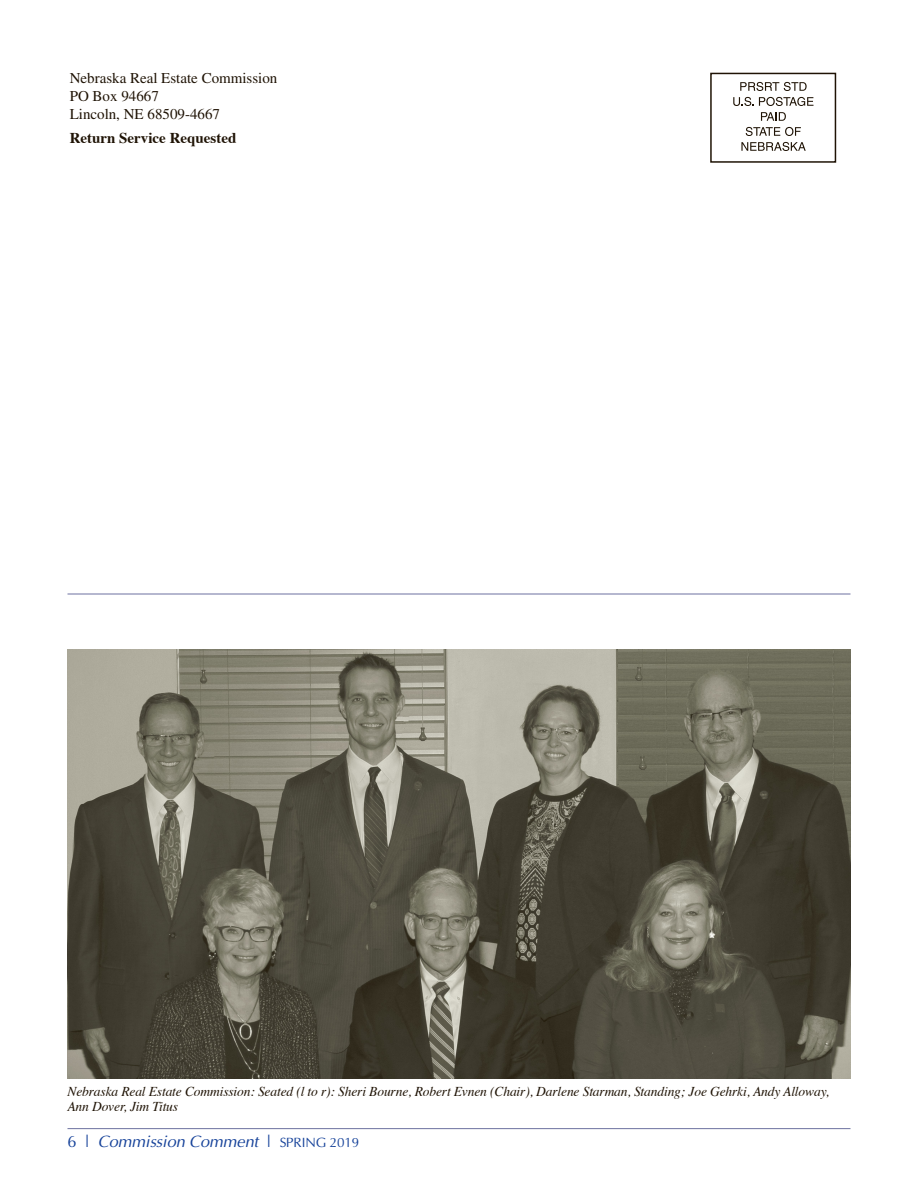
<style>
.page{position:relative;width:918px;height:1188px;background:#fff}
.page>*{position:absolute;margin:0;border:0;box-sizing:border-box;transform-origin:0 0}
.t1{font:italic 16.5px "Optima";letter-spacing:-.005em;color:#17439a}
.t2{font:15px/18px "Times";color:#1f1305}
.t3{font:700 15px "Times";color:#1f1305}
.t4{font:italic 13.5px/15px "Times";letter-spacing:-.01em;color:#1f1305}
.s1{font-style:normal}
.s2{font-style:normal;font-size:13.5px}
</style>
<div class="page">
<hr style="left:68px;top:593px;width:782px;height:2px;background:#7d81aa">
<hr style="left:68px;top:1128px;width:782px;height:1px;background:#7d81aa">
<svg style="left:740px;top:82px;width:67px;height:9px"></svg>
<svg style="left:733px;top:97px;width:80px;height:9px"></svg>
<svg style="left:761px;top:112px;width:25px;height:9px"></svg>
<svg style="left:746px;top:127px;width:55px;height:9px"></svg>
<svg style="left:741px;top:142px;width:65px;height:9px"></svg>
<div style="left:710px;top:73px;width:126px;height:90px;border:2px solid #1f1305"></div>
<img style="left:68px;top:649px;width:782px;height:429px">
<p class="t2" style="left:70px;top:70px;width:209px">Nebraska Real Estate Commission<br>PO Box 94667<br>Lincoln, NE 68509-4667</p>
<p class="t3" style="left:70px;top:131px;width:168px">Return Service Requested</p>
<p class="t4" style="left:68px;top:1085px;width:763px">Nebraska Real Estate Commission: Seated (l to r): Sheri Bourne, Robert Evnen (Chair), Darlene Starman, Standing; Joe Gehrki, Andy Alloway,<br>Ann Dover, Jim Titus</p>
<p class="t1" style="left:68px;top:1132px;width:293px"><span class="s1">6 |</span> Commission Comment <span class="s1">|</span> <span class="s2">SPRING 2019</span></p>
</div>
